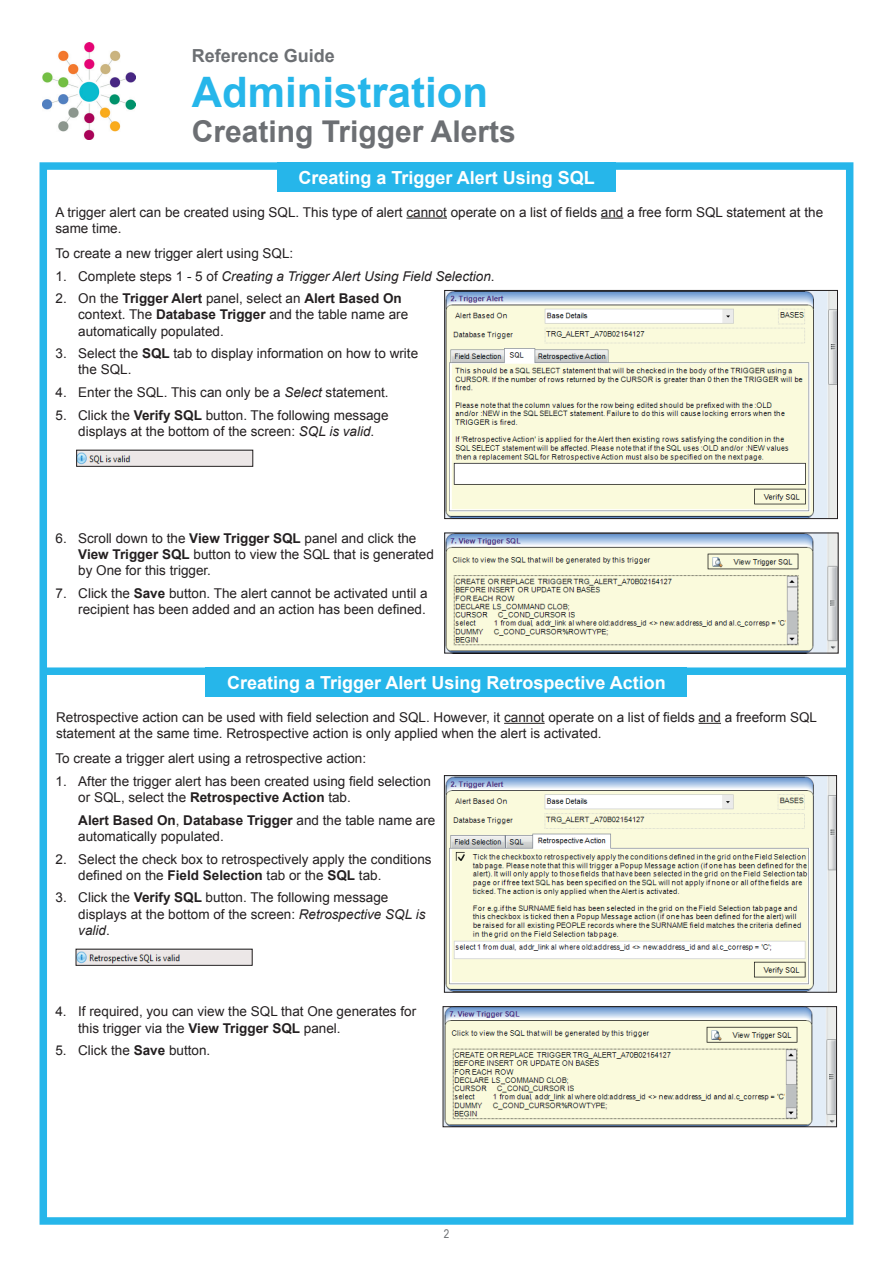
<style>
.page{position:relative;width:893px;height:1263px;background:#fff}
.page>*{position:absolute;margin:0;border:0;box-sizing:border-box;transform-origin:0 0}
.t1{font:700 42px "Arial";color:#26b6ea}
.t2{font:700 30px "Arial";color:#6c6f73}
.t3{font:700 18px "Arial";color:#fff}
.t4{font:700 18px "Arial";color:#6c6f73}
.t5{font:13.5px/16.2px "Arial";color:#231f20}
.t6{font:italic 13.5px "Arial";color:#231f20}
.t7{font:12px "Arial Narrow";color:#6c6f73}
.s1{font-style:normal}
.s2{font-weight:700}
.s3{font-style:italic}
</style>
<div class="page">
<div style="left:43px;top:667px;width:807px;height:8px;background:#26b6ea"></div>
<div style="left:206px;top:667px;width:481px;height:30px;background:#26b6ea"></div>
<div style="left:277px;top:162px;width:339px;height:30px;background:#26b6ea"></div>
<div style="left:40px;top:162px;width:813px;height:1063px;border:8px solid #26b6ea"></div>
<hr style="left:406px;top:218px;width:41px;height:1px;background:#231f20">
<svg style="left:601px;top:218px;width:22px;height:1px"></svg>
<hr style="left:504px;top:723px;width:41px;height:1px;background:#231f20">
<svg style="left:698px;top:723px;width:23px;height:1px"></svg>
<img style="left:43px;top:43px;width:93px;height:97px">
<img style="left:446px;top:292px;width:390px;height:225px">
<div style="left:444px;top:290px;width:394px;height:229px;border:1px solid #231f20"></div>
<img style="left:446px;top:535px;width:390px;height:116px">
<div style="left:444px;top:533px;width:394px;height:120px;border:1px solid #231f20"></div>
<img style="left:445px;top:1008px;width:390px;height:117px">
<div style="left:443px;top:1006px;width:394px;height:121px;border:1px solid #231f20"></div>
<img style="left:446px;top:777px;width:389px;height:214px">
<div style="left:444px;top:775px;width:393px;height:218px;border:1px solid #231f20"></div>
<img style="left:78px;top:951px;width:173px;height:13px">
<div style="left:76px;top:949px;width:177px;height:17px;border:1px solid #231f20"></div>
<img style="left:78px;top:452px;width:173px;height:13px">
<div style="left:76px;top:450px;width:177px;height:17px;border:1px solid #231f20"></div>
<h3 class="t4" style="left:192px;top:44px;width:145px">Reference Guide</h3>
<h1 class="t1" style="left:192px;top:64px;width:298px">Administration</h1>
<h2 class="t2" style="left:192px;top:112px;width:325px">Creating Trigger Alerts</h2>
<h3 class="t3" style="left:298px;top:166px;width:298px">Creating a Trigger Alert Using SQL</h3>
<p class="t5" style="left:55px;top:204px;width:769px">A trigger alert can be created using SQL. This type of alert cannot operate on a list of fields and a free form SQL statement at the same time.</p>
<p class="t5" style="left:55px;top:245px;width:239px">To create a new trigger alert using SQL:</p>
<p class="t6" style="left:55px;top:267px;width:441px"><span class="s1">1. Complete steps 1 - 5 of</span> Creating a Trigger Alert Using Field Selection<span class="s1">.</span></p>
<p class="t5" style="left:78px;top:291px;width:331px;text-indent:-23px">2. On the <span class="s2">Trigger Alert</span> panel, select an <span class="s2">Alert Based On </span>context. The <span class="s2">Database Trigger</span> and the table name are automatically populated.</p>
<p class="t5" style="left:78px;top:346px;width:341px;text-indent:-23px">3. Select the <span class="s2">SQL</span> tab to display information on how to write the SQL.</p>
<p class="t5" style="left:55px;top:384px;width:335px">4. Enter the SQL. This can only be a <span class="s3">Select</span> statement.</p>
<p class="t5" style="left:78px;top:407px;width:312px;text-indent:-23px">5. Click the <span class="s2">Verify SQL</span> button. The following message displays at the bottom of the screen: <span class="s3">SQL is valid</span>.</p>
<p class="t5" style="left:78px;top:530px;width:357px;text-indent:-23px">6. Scroll down to the <span class="s2">View Trigger SQL</span> panel and click the<br><span class="s2">View Trigger SQL</span> button to view the SQL that is generated by One for this trigger.</p>
<p class="t5" style="left:56px;top:585px;width:374px;text-align:right">7. Click the <span class="s2">Save</span> button. The alert cannot be activated until a recipient has been added and an action has been defined.</p>
<h3 class="t3" style="left:227px;top:671px;width:440px">Creating a Trigger Alert Using Retrospective Action</h3>
<p class="t5" style="left:56px;top:709px;width:762px">Retrospective action can be used with field selection and SQL. However, it cannot operate on a list of fields and a freeform SQL statement at the same time. Retrospective action is only applied when the alert is activated.</p>
<p class="t5" style="left:56px;top:751px;width:312px">To create a trigger alert using a retrospective action:</p>
<p class="t5" style="left:78px;top:773px;width:354px;text-indent:-23px">1. After the trigger alert has been created using field selection or SQL, select the <span class="s2">Retrospective Action</span> tab.</p>
<p class="t5" style="left:78px;top:812px;width:359px"><span class="s2">Alert Based On</span>, <span class="s2">Database Trigger</span> and the table name are automatically populated.</p>
<p class="t5" style="left:78px;top:851px;width:355px;text-indent:-23px">2. Select the check box to retrospectively apply the conditions defined on the <span class="s2">Field Selection</span> tab or the <span class="s2">SQL</span> tab.</p>
<p class="t5" style="left:78px;top:889px;width:349px;text-indent:-23px">3. Click the <span class="s2">Verify SQL</span> button. The following message displays at the bottom of the screen: <span class="s3">Retrospective SQL is valid</span>.</p>
<p class="t5" style="left:78px;top:1004px;width:339px;text-indent:-23px">4. If required, you can view the SQL that One generates for this trigger via the <span class="s2">View Trigger SQL</span> panel.</p>
<p class="t5" style="left:55px;top:1042px;width:156px">5. Click the <span class="s2">Save</span> button.</p>
<p class="t7" style="left:444px;top:1225px;width:7px">2</p>
</div>
